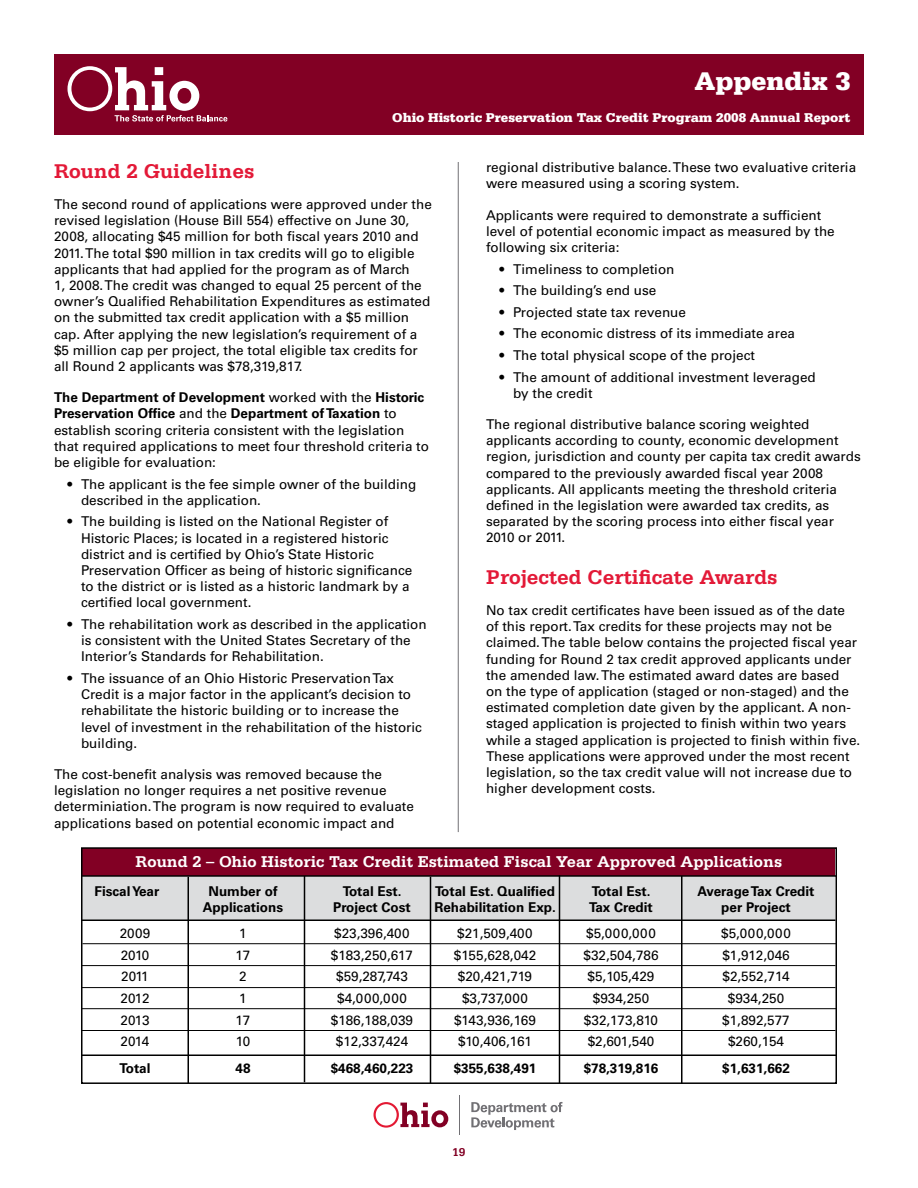
<style>
.page{position:relative;width:918px;height:1188px;background:#fff}
.page>*{position:absolute;margin:0;border:0;box-sizing:border-box;transform-origin:0 0}
.t1{font:900 27px "Serifa";color:#fff}
.t2{font:700 21px "Serifa";color:#e31937}
.t3{font:700 16.5px "Serifa";color:#fff}
.t4{font:13.5px/16.2px "Univers";color:#000}
.t5{font:700 13.5px "Univers";color:#000}
.t6{font:900 13.5px "Serifa";color:#fff}
.t7{font:700 12px "Serifa";color:#820024}
.s1{font-weight:700}
</style>
<div class="page">
<svg style="left:471px;top:1102px;width:91px;height:28px"></svg>
<hr style="left:459px;top:1096px;width:1px;height:39px;background:#717074">
<svg style="left:374px;top:1102px;width:74px;height:26px"></svg>
<div style="left:54px;top:54px;width:810px;height:81px;background:#820024"></div>
<svg style="left:68px;top:66px;width:159px;height:56px"></svg>
<hr style="left:458px;top:162px;width:1px;height:670px;background:#717074">
<div style="left:83px;top:877px;width:752px;height:43px;background:#dcddde"></div>
<div style="left:82px;top:848px;width:754px;height:28px;background:#820024"></div>
<div style="left:81px;top:847px;width:756px;height:237px;border:2px solid #000"></div>
<hr style="left:81px;top:875px;width:755px;height:2px;background:#000">
<hr style="left:81px;top:920px;width:755px;height:1px;background:#000">
<hr style="left:188px;top:877px;width:1px;height:206px;background:#000">
<hr style="left:304px;top:876px;width:1px;height:206px;background:#000">
<hr style="left:430px;top:877px;width:1px;height:206px;background:#000">
<hr style="left:559px;top:875px;width:1px;height:208px;background:#000">
<hr style="left:681px;top:876px;width:1px;height:208px;background:#000">
<hr style="left:82px;top:943px;width:754px;height:1px;background:#000">
<hr style="left:82px;top:965px;width:754px;height:1px;background:#000">
<hr style="left:82px;top:987px;width:754px;height:1px;background:#000">
<hr style="left:82px;top:1008px;width:755px;height:1px;background:#000">
<hr style="left:82px;top:1030px;width:754px;height:1px;background:#000">
<hr style="left:82px;top:1054px;width:754px;height:2px;background:#000">
<h1 class="t1" style="left:694px;top:65px;width:158px">Appendix 3</h1>
<p class="t6" style="left:392px;top:109px;width:460px">Ohio Historic Preservation Tax Credit Program 2008 Annual Report</p>
<h2 class="t2" style="left:54px;top:159px;width:202px">Round 2 Guidelines</h2>
<p class="t4" style="left:54px;top:196px;width:379px">The second round of applications were approved under the revised legislation (House Bill 554) effective on June 30, 2008, allocating $45 million for both fiscal years 2010 and 2011. The total $90 million in tax credits will go to eligible applicants that had applied for the program as of March<br>1, 2008. The credit was changed to equal 25 percent of the owner’s Qualified Rehabilitation Expenditures as estimated on the submitted tax credit application with a $5 million cap. After applying the new legislation’s requirement of a $5 million cap per project, the total eligible tax credits for all Round 2 applicants was $78,319,817.</p>
<p class="t4" style="left:54px;top:389px;width:377px"><span class="s1">The Department of Development</span> worked with the <span class="s1">Historic Preservation Office</span> and the <span class="s1">Department of Taxation</span> to establish scoring criteria consistent with the legislation that required applications to meet four threshold criteria to be eligible for evaluation:</p>
<p class="t4" style="left:81px;top:476px;width:337px;text-indent:-14px">• The applicant is the fee simple owner of the building described in the application.</p>
<p class="t4" style="left:81px;top:514px;width:333px;text-indent:-14px">• The building is listed on the National Register of Historic Places; is located in a registered historic district and is certified by Ohio’s State Historic Preservation Officer as being of historic significance to the district or is listed as a historic landmark by a certified local government.</p>
<p class="t4" style="left:81px;top:616px;width:347px;text-indent:-14px">• The rehabilitation work as described in the application is consistent with the United States Secretary of the<br>Interior’s Standards for Rehabilitation.</p>
<p class="t4" style="left:81px;top:670px;width:343px;text-indent:-14px">• The issuance of an Ohio Historic PreservationTax Credit is a major factor in the applicant’s decision to rehabilitate the historic building or to increase the level of investment in the rehabilitation of the historic building.</p>
<p class="t4" style="left:54px;top:766px;width:361px">The cost-benefit analysis was removed because the legislation no longer requires a net positive revenue determiniation. The program is now required to evaluate applications based on potential economic impact and</p>
<p class="t4" style="left:486px;top:159px;width:372px">regional distributive balance. These two evaluative criteria were measured using a scoring system.</p>
<p class="t4" style="left:486px;top:207px;width:350px">Applicants were required to demonstrate a sufficient level of potential economic impact as measured by the following six criteria:</p>
<p class="t4" style="left:500px;top:261px;width:177px">• Timeliness to completion</p>
<p class="t4" style="left:500px;top:282px;width:158px">• The building’s end use</p>
<p class="t4" style="left:500px;top:304px;width:188px">• Projected state tax revenue</p>
<p class="t4" style="left:500px;top:326px;width:297px">• The economic distress of its immediate area</p>
<p class="t4" style="left:500px;top:347px;width:257px">• The total physical scope of the project</p>
<p class="t4" style="left:513px;top:369px;width:304px;text-indent:-14px">• The amount of additional investment leveraged by the credit</p>
<p class="t4" style="left:486px;top:416px;width:376px">The regional distributive balance scoring weighted applicants according to county, economic development region, jurisdiction and county per capita tax credit awards compared to the previously awarded fiscal year 2008 applicants. All applicants meeting the threshold criteria defined in the legislation were awarded tax credits, as separated by the scoring process into either fiscal year 2010 or 2011.</p>
<h2 class="t2" style="left:486px;top:565px;width:293px">Projected Certificate Awards</h2>
<p class="t4" style="left:486px;top:602px;width:376px">No tax credit certificates have been issued as of the date of this report. Tax credits for these projects may not be claimed. The table below contains the projected fiscal year funding for Round 2 tax credit approved applicants under the amended law. The estimated award dates are based<br>on the type of application (staged or non-staged) and the estimated completion date given by the applicant. A non&shy;staged application is projected to finish within two years while a staged application is projected to finish within five.<br>These applications were approved under the most recent legislation, so the tax credit value will not increase due to higher development costs.</p>
<p class="t3" style="left:136px;top:852px;width:648px">Round 2 – Ohio Historic Tax Credit Estimated Fiscal Year Approved Applications</p>
<p class="t5" style="left:94px;top:883px;width:66px">Fiscal Year</p>
<p class="t5" style="left:209px;top:883px;width:70px">Number of</p>
<p class="t5" style="left:343px;top:883px;width:60px">Total Est.</p>
<p class="t5" style="left:435px;top:883px;width:121px">Total Est. Qualified</p>
<p class="t5" style="left:592px;top:883px;width:60px">Total Est.</p>
<p class="t5" style="left:697px;top:883px;width:119px">Average Tax Credit</p>
<p class="t5" style="left:203px;top:899px;width:82px">Applications</p>
<p class="t5" style="left:333px;top:899px;width:79px">Project Cost</p>
<p class="t5" style="left:434px;top:899px;width:123px">Rehabilitation Exp.</p>
<p class="t5" style="left:589px;top:899px;width:65px">Tax Credit</p>
<p class="t5" style="left:721px;top:899px;width:71px">per Project</p>
<p class="t4" style="left:120px;top:925px;width:32px">2009</p>
<p class="t4" style="left:239px;top:925px;width:9px">1</p>
<p class="t4" style="left:334px;top:925px;width:77px">$23,396,400</p>
<p class="t4" style="left:457px;top:925px;width:77px">$21,509,400</p>
<p class="t4" style="left:586px;top:925px;width:71px">$5,000,000</p>
<p class="t4" style="left:721px;top:925px;width:71px">$5,000,000</p>
<p class="t4" style="left:121px;top:947px;width:30px">2010</p>
<p class="t4" style="left:236px;top:947px;width:16px">17</p>
<p class="t4" style="left:331px;top:947px;width:84px">$183,250,617</p>
<p class="t4" style="left:454px;top:947px;width:84px">$155,628,042</p>
<p class="t4" style="left:584px;top:947px;width:77px">$32,504,786</p>
<p class="t4" style="left:722px;top:947px;width:69px">$1,912,046</p>
<p class="t4" style="left:121px;top:969px;width:29px">2011</p>
<p class="t4" style="left:239px;top:969px;width:9px">2</p>
<p class="t4" style="left:336px;top:969px;width:73px">$59,287,743</p>
<p class="t4" style="left:458px;top:969px;width:76px">$20,421,719</p>
<p class="t4" style="left:588px;top:969px;width:68px">$5,105,429</p>
<p class="t4" style="left:723px;top:969px;width:69px">$2,552,714</p>
<p class="t4" style="left:121px;top:990px;width:31px">2012</p>
<p class="t4" style="left:239px;top:990px;width:9px">1</p>
<p class="t4" style="left:337px;top:990px;width:71px">$4,000,000</p>
<p class="t4" style="left:462px;top:990px;width:68px">$3,737,000</p>
<p class="t4" style="left:593px;top:990px;width:58px">$934,250</p>
<p class="t4" style="left:728px;top:990px;width:58px">$934,250</p>
<p class="t4" style="left:121px;top:1012px;width:31px">2013</p>
<p class="t4" style="left:236px;top:1012px;width:16px">17</p>
<p class="t4" style="left:331px;top:1012px;width:84px">$186,188,039</p>
<p class="t4" style="left:454px;top:1012px;width:83px">$143,936,169</p>
<p class="t4" style="left:584px;top:1012px;width:76px">$32,173,810</p>
<p class="t4" style="left:722px;top:1012px;width:69px">$1,892,577</p>
<p class="t4" style="left:121px;top:1033px;width:30px">2014</p>
<p class="t4" style="left:236px;top:1033px;width:16px">10</p>
<p class="t4" style="left:336px;top:1033px;width:74px">$12,337,424</p>
<p class="t4" style="left:458px;top:1033px;width:76px">$10,406,161</p>
<p class="t4" style="left:588px;top:1033px;width:68px">$2,601,540</p>
<p class="t4" style="left:728px;top:1033px;width:58px">$260,154</p>
<p class="t5" style="left:120px;top:1060px;width:32px">Total</p>
<p class="t5" style="left:236px;top:1060px;width:17px">48</p>
<p class="t5" style="left:331px;top:1060px;width:84px">$468,460,223</p>
<p class="t5" style="left:454px;top:1060px;width:84px">$355,638,491</p>
<p class="t5" style="left:584px;top:1060px;width:76px">$78,319,816</p>
<p class="t5" style="left:722px;top:1060px;width:69px">$1,631,662</p>
<p class="t7" style="left:452px;top:1145px;width:15px">19</p>
</div>
